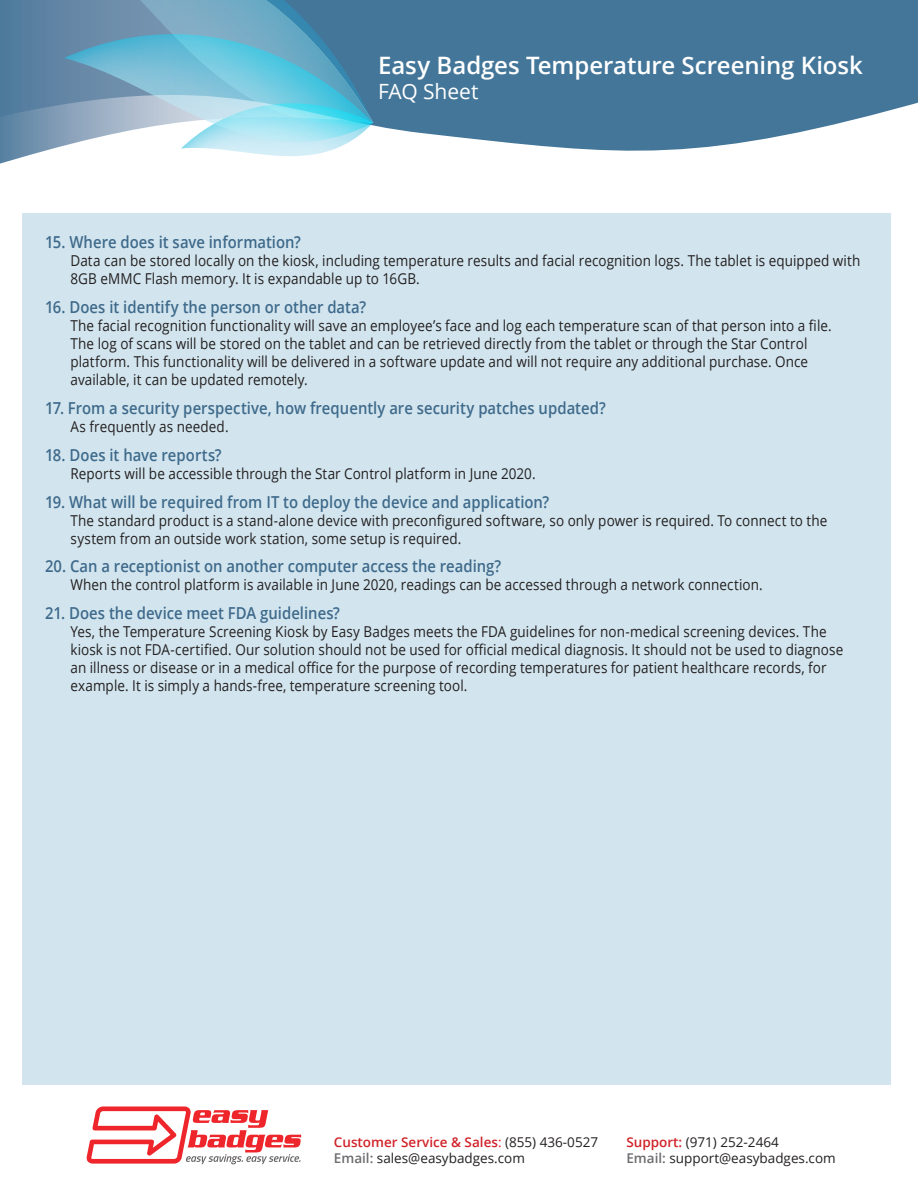
<style>
.page{position:relative;width:918px;height:1188px;background:#fff}
.page>*{position:absolute;margin:0;border:0;box-sizing:border-box;transform-origin:0 0}
.t1{font:600 24px "Open Sans";letter-spacing:-.005em;color:#fff}
.t2{font:21px "Open Sans";letter-spacing:-.005em;color:#fff}
.Question{font:600 16.5px "Open Sans";color:#3f6a8b;scale:.9 1}
.Answer{font:15px/18px "Open Sans";letter-spacing:.005em;color:#231f20;scale:.9 1}
.t3{font:13.5px "Open Sans";color:#231f20}
.t4{font:600 13.5px "Open Sans";color:#d1232a}
.s1{font-weight:400;color:#ed252c}
.s2{font-weight:400;color:#231f20}
.s3{font-weight:600;color:#6c6d70}
.s4{font-weight:600;color:#d1232a}
</style>
<div class="page">
<div style="left:23px;top:213px;width:868px;height:872px;background:#d2e5ee"></div>
<svg style="left:373px;top:0;width:545px;height:151px;background:#5482a2"></svg>
<svg style="left:0;top:0;width:59px;height:164px;background:#6589a7"></svg>
<svg style="left:59px;top:0;width:314px;height:156px;background:#83b8cf"></svg>
<svg style="left:86px;top:1106px;width:215px;height:58px"></svg>
<p class="t1" style="left:378px;top:48px;width:486px">Easy Badges Temperature Screening Kiosk</p>
<p class="t2" style="left:378px;top:77px;width:102px">FAQ Sheet</p>
<p class="Question" style="left:45px;top:231px;width:286px">15. Where does it save information?</p>
<p class="Answer" style="left:70px;top:251px;width:879px">Data can be stored locally on the kiosk, including temperature results and facial recognition logs. The tablet is equipped with<br>8GB eMMC Flash memory. It is expandable up to 16GB.</p>
<p class="Question" style="left:45px;top:296px;width:358px">16. Does it identify the person or other data?</p>
<p class="Answer" style="left:70px;top:316px;width:847px">The facial recognition functionality will save an employee’s face and log each temperature scan of that person into a file.<br>The log of scans will be stored on the tablet and can be retrieved directly from the tablet or through the Star Control platform. This functionality will be delivered in a software update and will not require any additional purchase. Once available, it can be updated remotely.</p>
<p class="Question" style="left:45px;top:397px;width:625px">17. From a security perspective, how frequently are security patches updated?</p>
<p class="Answer" style="left:70px;top:417px;width:177px">As frequently as needed.</p>
<p class="Question" style="left:45px;top:443px;width:198px">18. Does it have reports?</p>
<p class="Answer" style="left:70px;top:464px;width:518px">Reports will be accessible through the Star Control platform in June 2020.</p>
<p class="Question" style="left:45px;top:490px;width:562px">19. What will be required from IT to deploy the device and application?</p>
<p class="Answer" style="left:70px;top:511px;width:843px">The standard product is a stand-alone device with preconfigured software, so only power is required. To connect to the system from an outside work station, some setup is required.</p>
<p class="Question" style="left:45px;top:555px;width:508px">20. Can a receptionist on another computer access the reading?</p>
<p class="Answer" style="left:70px;top:575px;width:771px">When the control platform is available in June 2020, readings can be accessed through a network connection.</p>
<p class="Question" style="left:45px;top:602px;width:329px">21. Does the device meet FDA guidelines?</p>
<p class="Answer" style="left:70px;top:622px;width:860px">Yes, the Temperature Screening Kiosk by Easy Badges meets the FDA guidelines for non-medical screening devices. The kiosk is not FDA-certified. Our solution should not be used for official medical diagnosis. It should not be used to diagnose an illness or disease or in a medical office for the purpose of recording temperatures for patient healthcare records, for example. It is simply a hands-free, temperature screening tool.</p>
<p class="t4" style="left:334px;top:1133px;width:266px">Customer Service &amp; Sales<span class="s1">:</span> <span class="s2">(855) 436-0527</span></p>
<p class="t3" style="left:334px;top:1149px;width:193px"><span class="s3">Email:</span> sales@easybadges.com</p>
<p class="t3" style="left:626px;top:1133px;width:154px"><span class="s4">Support:</span> (971) 252-2464</p>
<p class="t3" style="left:626px;top:1149px;width:211px"><span class="s3">Email:</span> support@easybadges.com</p>
</div>
